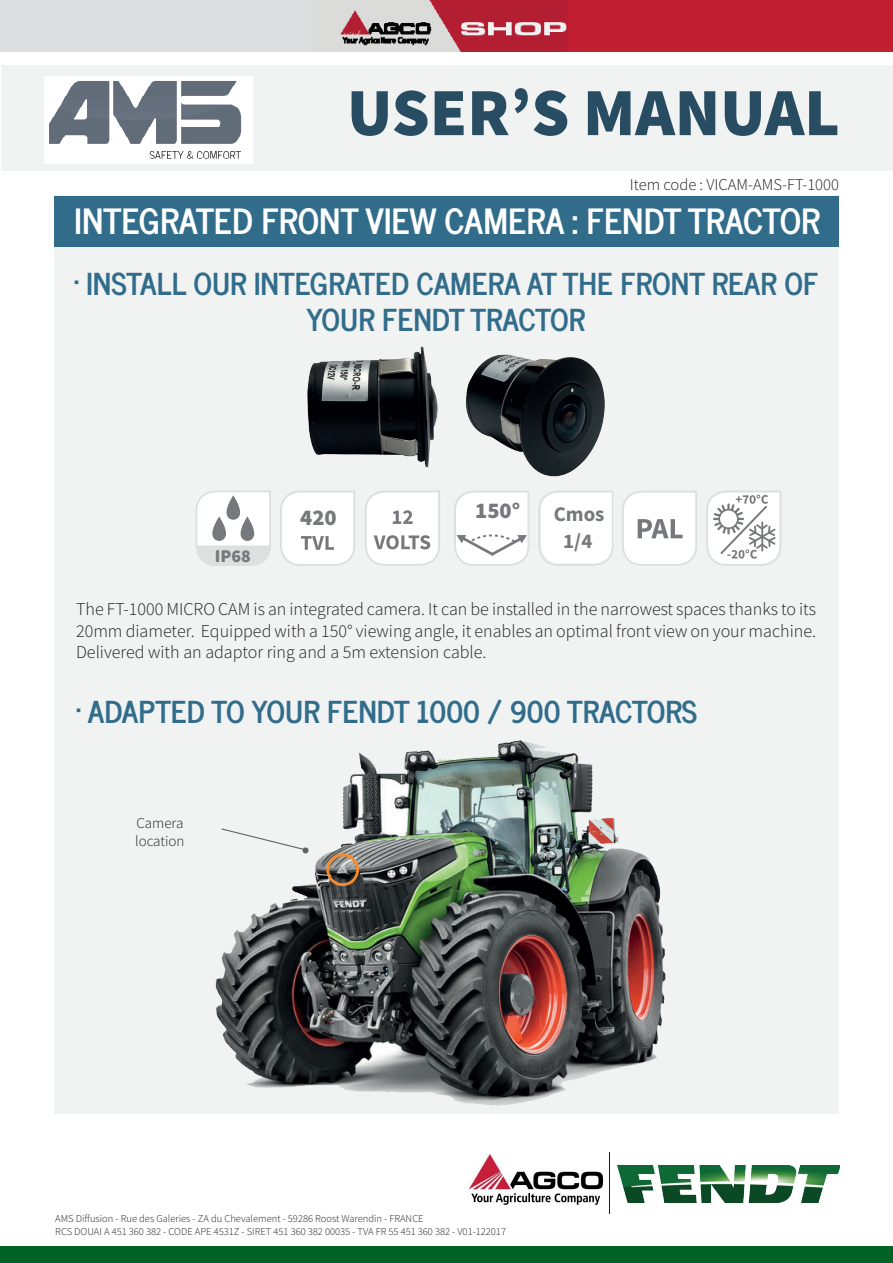
<style>
.page{position:relative;width:893px;height:1263px;background:#fff}
.page>*{position:absolute;margin:0;border:0;box-sizing:border-box;transform-origin:0 0}
.t1{font:900 67.5px "Mada";color:#284d63}
.t2{font:700 34.5px "News Cycle";color:#fff}
.t3{font:700 30px/36px "News Cycle";color:#316d8b;text-align:center}
.t4{font:900 22.5px "Mada";color:#76787b}
.t5{font:700 20.85px/27px "Mada";color:#76787b;text-align:center}
.t6{font:300 18px/21.6px "Mada";color:#231f20;text-align:justify}
.t7{font:900 18px "Mada";color:#76787b}
.t8{font:300 16.5px "Mada";color:#231f20}
.t9{font:300 15px/18px "Mada";color:#231f20}
.t10{font:300 10.5px/12.6px "Mada";color:#231f20}
</style>
<div class="page">
<div style="left:0;top:0;width:461px;height:51px;background:#dcdddf"></div>
<img style="left:340px;top:0;width:229px;height:51px">
<div style="left:569px;top:0;width:324px;height:51px;background:#c21f33"></div>
<img style="left:470px;top:1155px;width:132px;height:49px">
<hr style="left:607px;top:1150px;width:3px;height:66px;background:#231f20;opacity:.15">
<img style="left:618px;top:1165px;width:221px;height:38px">
<div style="left:0;top:1247px;width:893px;height:16px;background:#006224"></div>
<div style="left:55px;top:196px;width:784px;height:918px;background:#f1f2f2"></div>
<div style="left:55px;top:196px;width:784px;height:50px;background:#316d8b"></div>
<div style="left:1px;top:65px;width:892px;height:106px;background:#f1f2f2"></div>
<svg style="left:706px;top:491px;width:75px;height:75px"></svg>
<svg style="left:622px;top:491px;width:75px;height:75px"></svg>
<svg style="left:538px;top:491px;width:75px;height:75px"></svg>
<svg style="left:454px;top:491px;width:75px;height:75px"></svg>
<img style="left:44px;top:76px;width:208px;height:1px">
<img style="left:44px;top:77px;width:208px;height:86px">
<svg style="left:365px;top:491px;width:75px;height:75px"></svg>
<svg style="left:280px;top:491px;width:75px;height:75px"></svg>
<svg style="left:196px;top:491px;width:75px;height:75px"></svg>
<img style="left:466px;top:354px;width:139px;height:123px">
<img style="left:307px;top:346px;width:131px;height:122px">
<img style="left:215px;top:740px;width:451px;height:366px">
<svg style="left:326px;top:853px;width:33px;height:33px"></svg>
<svg style="left:220px;top:827px;width:89px;height:27px"></svg>
<h1 class="t1" style="left:347px;top:73px;width:495px">USER’S MANUAL</h1>
<p class="t8" style="left:630px;top:176px;width:211px">Item code : VICAM-AMS-FT-1000</p>
<h2 class="t2" style="left:75px;top:190px;width:747px">INTEGRATED FRONT VIEW CAMERA : FENDT TRACTOR</h2>
<h3 class="t3" style="left:74px;top:263px;width:746px">· INSTALL OUR INTEGRATED CAMERA AT THE FRONT REAR OF<br>YOUR FENDT TRACTOR</h3>
<p class="t7" style="left:215px;top:545px;width:38px">IP68</p>
<p class="t4" style="left:300px;top:505px;width:38px">420</p>
<p class="t4" style="left:475px;top:497px;width:46px">150°</p>
<p class="t5" style="left:554px;top:502px;width:52px">Cmos<br>1/4</p>
<p class="t6" style="left:76px;top:599px;width:741px">The FT-1000 MICRO CAM is an integrated camera. It can be installed in the narrowest spaces thanks to its 20mm diameter. Equipped with a 150° viewing angle, it enables an optimal front view on your machine.<br>Delivered with an adaptor ring and a 5m extension cable.</p>
<h3 class="t3" style="left:76px;top:691px;width:623px">· ADAPTED TO YOUR FENDT 1000 / 900 TRACTORS</h3>
<p class="t9" style="left:135px;top:815px;width:51px">Camera location</p>
<p class="t10" style="left:55px;top:1213px;width:452px">AMS Diffusion - Rue des Galeries - ZA du Chevalement - 59286 Roost Warendin - FRANCE<br>RCS DOUAI A 451 360 382 - CODE APE 4531Z - SIRET 451 360 382 00035 - TVA FR 55 451 360 382 - V01-122017</p>
</div>
